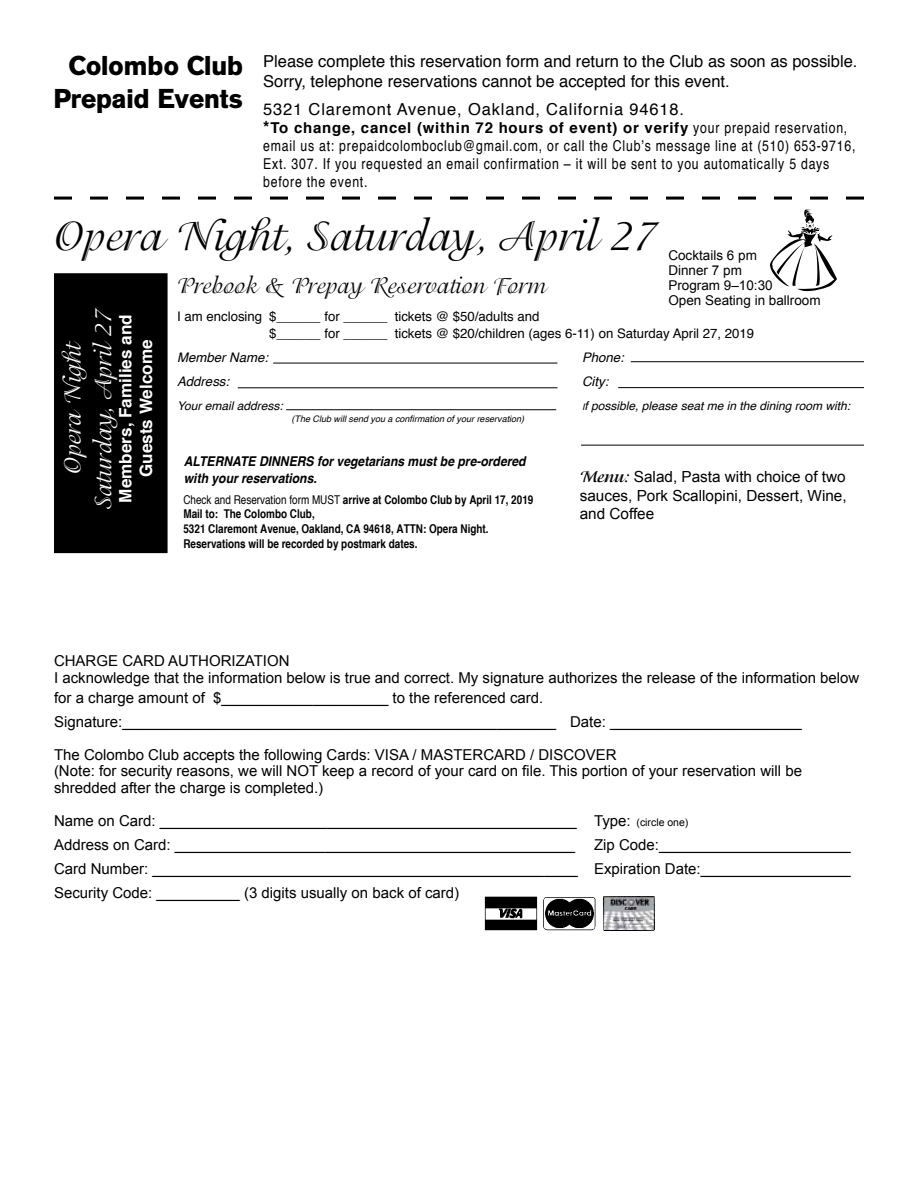
<style>
.page{position:relative;width:918px;height:1188px;background:#fff}
.page>*{position:absolute;margin:0;border:0;box-sizing:border-box;transform-origin:0 0}
.t1{font:45px "Isadora";color:#000}
.t2{font:700 27px/32.4px "AG Old Face";color:#000;text-align:center}
.t3{font:25.65px/30.8px "Isadora";color:#fff;text-align:center}
.t4{font:24px "Isadora";color:#000}
.t5{font:700 17.1px/20.5px "Helvetica";color:#fff;text-align:center}
.t6{font:16.5px/19.8px "Helvetica";color:#000}
.t7{font:16.5px "Helvetica";letter-spacing:.05em;color:#000}
.t8{font:15.3px/18.3px "Arial";color:#000;text-align:justify}
.t9{font:15px/24px "Arial";color:#000}
.t10{font:condensed 15px/18px "Helvetica";letter-spacing:.05em;color:#000}
.t11{font:italic 700 13.5px/16.2px "Helvetica";color:#000;scale:.9 1}
.t12{font:13.5px/15px "Arial";color:#000}
.t13{font:13.2px/16.8px "Helvetica";color:#000}
.t14{font:italic 13.2px "Helvetica";color:#000}
.t15{font:700 condensed 12.15px/14.5px "Helvetica";color:#000}
.t16{font:italic 12px "Helvetica";color:#000}
.t17{font:italic 9px "Helvetica";color:#000}
.s1{font-weight:700;font-stretch:normal;font-size:16.5px}
.s2{font-weight:700;font-stretch:normal}
.s3{font-size:9px}
.s4{font-family:"Isadora";font-weight:700;font-size:17.85px}
.s5{font-weight:400}
.s6{font-size:10.5px}
</style>
<div class="page">
<svg style="left:54px;top:197px;width:810px;height:3px"></svg>
<img style="left:484px;top:896px;width:112px;height:35px">
<img style="left:604px;top:896px;width:50px;height:35px">
<svg style="left:770px;top:210px;width:67px;height:81px"></svg>
<div style="left:55px;top:274px;width:112px;height:278px;background:#000"></div>
<div style="left:54px;top:273px;width:114px;height:280px;border:1px solid #000"></div>
<hr style="left:273px;top:363px;width:284px;height:1px;background:#000">
<hr style="left:631px;top:361px;width:233px;height:1px;background:#000">
<hr style="left:238px;top:387px;width:319px;height:1px;background:#000">
<hr style="left:618px;top:387px;width:246px;height:1px;background:#000">
<hr style="left:286px;top:409px;width:270px;height:1px;background:#000">
<hr style="left:581px;top:445px;width:283px;height:1px;background:#000">
<h2 class="t2" style="left:53px;top:50px;width:191px">Colombo Club<br>Prepaid Events</h2>
<p class="t6" style="left:263px;top:52px;width:596px">Please complete this reservation form and return to the Club as soon as possible.<br>Sorry, telephone reservations cannot be accepted for this event.</p>
<p class="t7" style="left:263px;top:97px;width:422px">5321 Claremont Avenue, Oakland, California 94618.</p>
<p class="t10" style="left:263px;top:119px;width:594px"><span class="s1">*</span><span class="s2">To change, cancel (within 72 hours of event) or verify</span> your prepaid reservation, email us at: prepaidcolomboclub@gmail.com, or call the Club’s message line at (510) 653-9716, Ext. 307. If you requested an email confirmation – it will be sent to you automatically 5 days before the event.</p>
<h1 class="t1" style="left:54px;top:211px;width:607px">Opera Night, Saturday, April 27</h1>
<p class="t12" style="left:668px;top:248px;width:154px">Cocktails 6 pm<br>Dinner 7 pm<br>Program 9–10:30<br>Open Seating in ballroom</p>
<h3 class="t4" style="left:177px;top:272px;width:371px">Prebook &amp; Prepay Reservation Form</h3>
<p class="t13" style="left:269px;top:308px;width:486px;text-indent:-92px">I am enclosing $______ for ______ tickets @ $50/adults and<br>$______ for ______ tickets @ $20/children (ages 6-11) on Saturday April 27, 2019</p>
<p class="t14" style="left:177px;top:347px;width:92px">Member Name:</p>
<p class="t14" style="left:582px;top:347px;width:43px">Phone:</p>
<p class="t14" style="left:177px;top:371px;width:54px">Address:</p>
<p class="t14" style="left:582px;top:371px;width:28px">City:</p>
<p class="t16" style="left:177px;top:396px;width:107px">Your email address:</p>
<p class="t16" style="left:582px;top:396px;width:269px"><span class="s3">I</span>f possible, please seat me in the dining room with:</p>
<h3 class="t3" style="left:57px;top:508px;width:201px;rotate:-90deg">Opera Night<br>Saturday, April 27</h3>
<p class="t5" style="left:116px;top:503px;width:190px;rotate:-90deg">Members, Families and<br>Guests Welcome</p>
<p class="t17" style="left:292px;top:412px;width:234px">(The Club will send you a confirmation of your reservation)</p>
<p class="t11" style="left:184px;top:454px;width:383px">Alternate dinners for vegetarians must be pre-ordered with your reservations.</p>
<p class="t8" style="left:580px;top:468px;width:268px"><span class="s4">Menu:</span> Salad, Pasta with choice of two sauces, Pork Scallopini, Dessert, Wine, and Coffee</p>
<p class="t15" style="left:183px;top:492px;width:351px"><span class="s5">Check and Reservation form MUST</span> arrive at Colombo Club by April 17, 2019<br>Mail to: The Colombo Club,<br>5321 Claremont Avenue, Oakland, CA 94618, ATTN: Opera Night.<br>Reservations will be recorded by postmark dates.</p>
<p class="t9" style="left:54px;top:653px;width:807px;line-height:16.5px">CHARGE CARD AUTHORIZATION<br>I acknowledge that the information below is true and correct. My signature authorizes the release of the information below</p>
<p class="t9" style="left:54px;top:685px;width:749px">for a charge amount of $____________________ to the referenced card.<br>Signature:____________________________________________________ Date: _______________________</p>
<p class="t9" style="left:54px;top:746px;width:750px;line-height:16.5px">The Colombo Club accepts the following Cards: VISA / MASTERCARD / DISCOVER<br>(Note: for security reasons, we will NOT keep a record of your card on file. This portion of your reservation will be shredded after the charge is completed.)</p>
<p class="t9" style="left:54px;top:808px;width:636px">Name on Card: __________________________________________________ Type: <span class="s6">(circle one)<br></span>Address on Card: ________________________________________________</p>
<p class="t9" style="left:54px;top:832px;width:798px;text-align:justify;text-indent:540px">Zip Code:_______________________ Card Number: ___________________________________________________ Expiration Date:__________________ Security Code: __________ (3 digits usually on back of card)</p>
</div>
